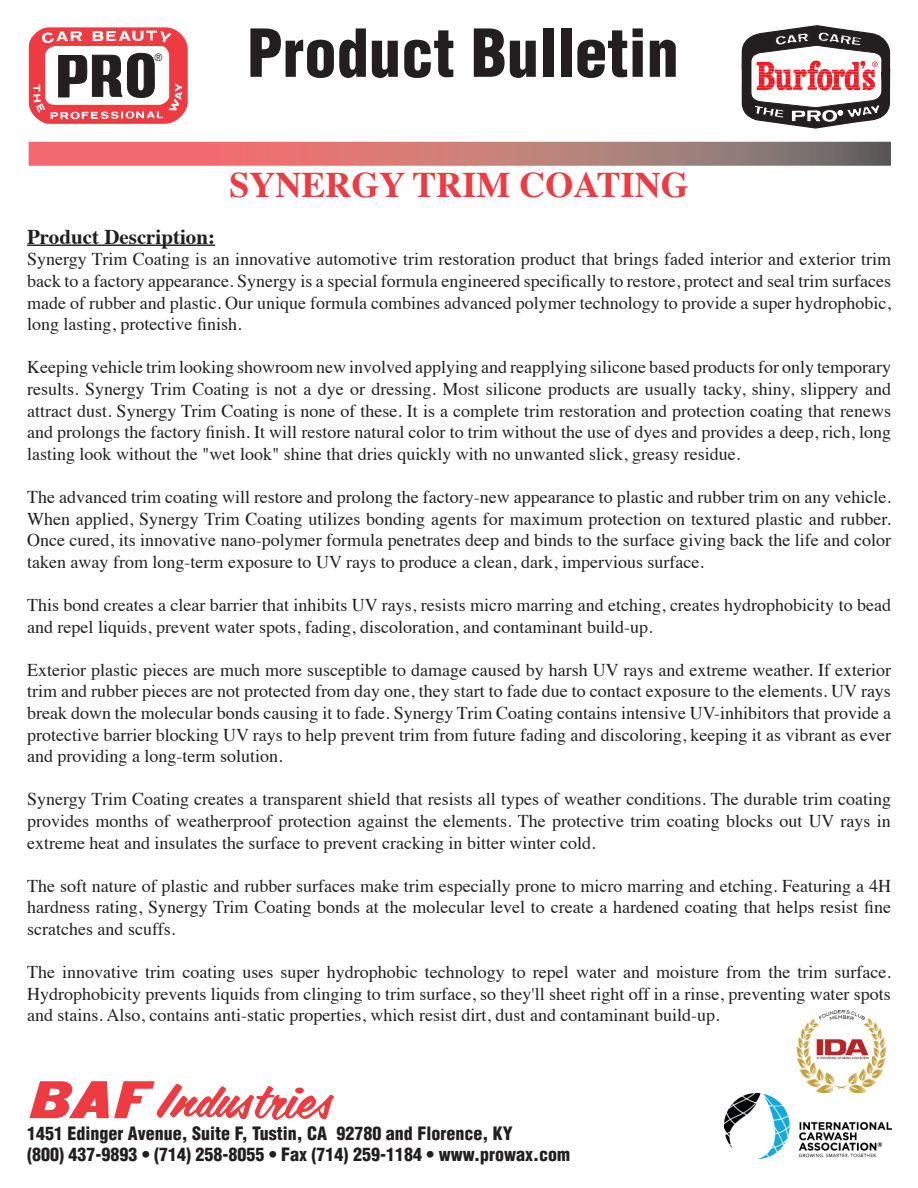
<style>
.page{position:relative;width:918px;height:1188px;background:#fff}
.page>*{position:absolute;margin:0;border:0;box-sizing:border-box;transform-origin:0 0}
.t1{font:900 condensed 64.5px "Helvetica";color:#231f20}
.t2{font:700 36px "Times";color:#ee3a41}
.t3{font:700 21px "Times";color:#231f20}
.t4{font:18px/21.6px "Times";color:#231f20;text-align:justify}
.t5{font:900 condensed 18px "Helvetica";color:#231f20}
.t6{font:9.45px "News Gothic";color:#231f20}
</style>
<div class="page">
<img style="left:796px;top:1010px;width:91px;height:83px">
<svg style="left:29px;top:142px;width:862px;height:24px;background:#c37674"></svg>
<svg style="left:29px;top:1081px;width:305px;height:39px"></svg>
<div style="left:295px;top:1088px;width:9px;height:6px;background:#ee3a41;border-radius:50%"></div>
<img style="left:725px;top:1093px;width:167px;height:65px">
<svg style="left:28px;top:27px;width:160px;height:97px"></svg>
<svg style="left:741px;top:25px;width:150px;height:104px"></svg>
<hr style="left:27px;top:245px;width:188px;height:1px;background:#231f20">
<p class="t6" style="left:154px;top:52px;width:9px">®</p>
<p class="t1" style="left:247px;top:13px;width:433px">Product Bulletin</p>
<p class="t2" style="left:229px;top:150px;width:461px">SYNERGY TRIM COATING</p>
<p class="t3" style="left:27px;top:217px;width:190px">Product Description:</p>
<p class="t4" style="left:27px;top:247px;width:865px">Synergy Trim Coating is an innovative automotive trim restoration product that brings faded interior and exterior trim back to a factory appearance. Synergy is a special formula engineered specifically to restore, protect and seal trim surfaces made of rubber and plastic. Our unique formula combines advanced polymer technology to provide a super hydrophobic, long lasting, protective finish.</p>
<p class="t4" style="left:27px;top:355px;width:865px">Keeping vehicle trim looking showroom new involved applying and reapplying silicone based products for only temporary results. Synergy Trim Coating is not a dye or dressing. Most silicone products are usually tacky, shiny, slippery and attract dust. Synergy Trim Coating is none of these. It is a complete trim restoration and protection coating that renews and prolongs the factory finish. It will restore natural color to trim without the use of dyes and provides a deep, rich, long lasting look without the "wet look" shine that dries quickly with no unwanted slick, greasy residue.</p>
<p class="t4" style="left:27px;top:485px;width:865px">The advanced trim coating will restore and prolong the factory-new appearance to plastic and rubber trim on any vehicle.<br>When applied, Synergy Trim Coating utilizes bonding agents for maximum protection on textured plastic and rubber.<br>Once cured, its innovative nano-polymer formula penetrates deep and binds to the surface giving back the life and color taken away from long-term exposure to UV rays to produce a clean, dark, impervious surface.</p>
<p class="t4" style="left:27px;top:593px;width:865px">This bond creates a clear barrier that inhibits UV rays, resists micro marring and etching, creates hydrophobicity to bead and repel liquids, prevent water spots, fading, discoloration, and contaminant build-up.</p>
<p class="t4" style="left:27px;top:657px;width:865px">Exterior plastic pieces are much more susceptible to damage caused by harsh UV rays and extreme weather. If exterior trim and rubber pieces are not protected from day one, they start to fade due to contact exposure to the elements. UV rays break down the molecular bonds causing it to fade. Synergy Trim Coating contains intensive UV-inhibitors that provide a protective barrier blocking UV rays to help prevent trim from future fading and discoloring, keeping it as vibrant as ever and providing a long-term solution.</p>
<p class="t4" style="left:27px;top:787px;width:865px">Synergy Trim Coating creates a transparent shield that resists all types of weather conditions. The durable trim coating provides months of weatherproof protection against the elements. The protective trim coating blocks out UV rays in extreme heat and insulates the surface to prevent cracking in bitter winter cold.</p>
<p class="t4" style="left:27px;top:873px;width:865px">The soft nature of plastic and rubber surfaces make trim especially prone to micro marring and etching. Featuring a 4H hardness rating, Synergy Trim Coating bonds at the molecular level to create a hardened coating that helps resist fine scratches and scuffs.</p>
<p class="t4" style="left:27px;top:960px;width:865px">The innovative trim coating uses super hydrophobic technology to repel water and moisture from the trim surface.<br>Hydrophobicity prevents liquids from clinging to trim surface, so they'll sheet right off in a rinse, preventing water spots and stains. Also, contains anti-static properties, which resist dirt, dust and contaminant build-up.</p>
<p class="t5" style="left:27px;top:1122px;width:487px">1451 Edinger Avenue, Suite F, Tustin, CA 92780 and Florence, KY</p>
<p class="t5" style="left:27px;top:1144px;width:545px">(800) 437-9893 • (714) 258-8055 • Fax (714) 259-1184 • www.prowax.com</p>
</div>
